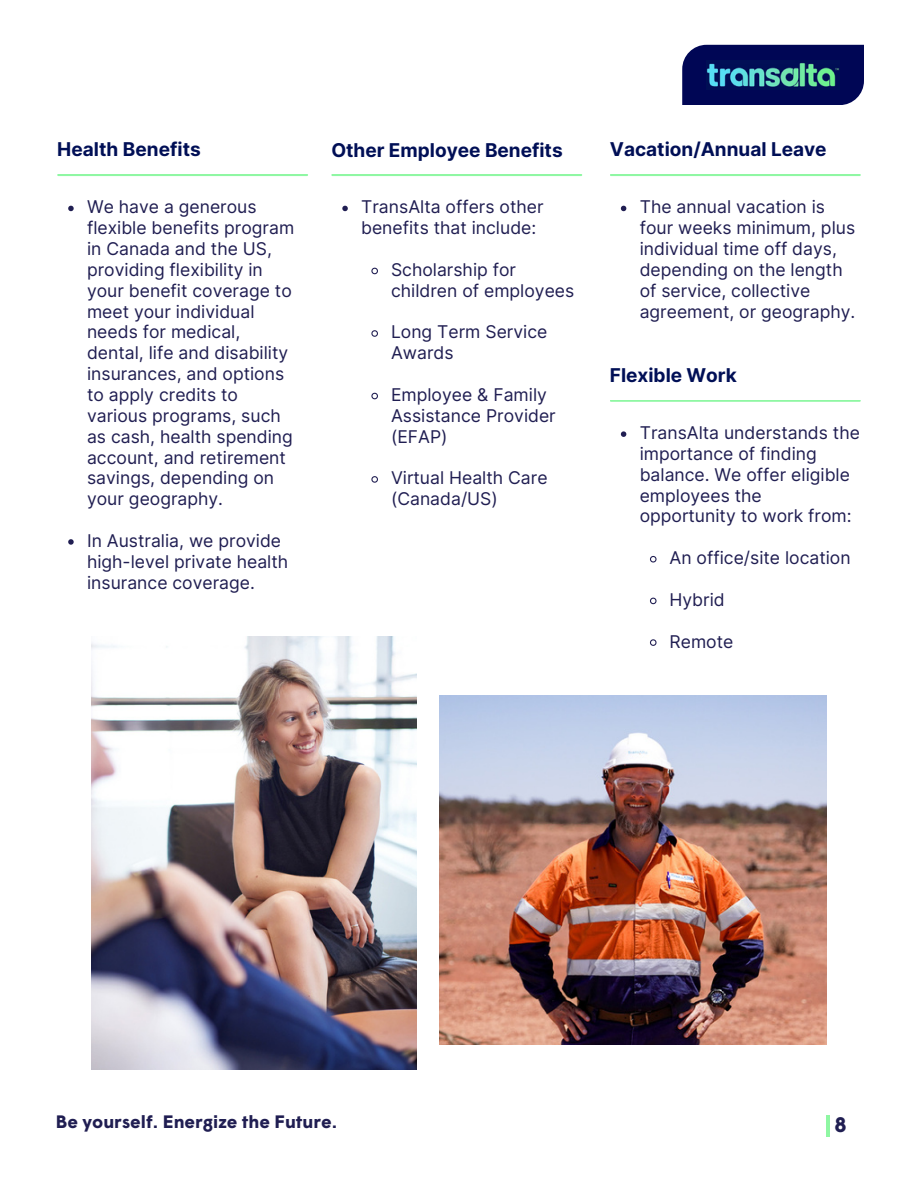
<style>
.page{position:relative;width:918px;height:1188px;background:#fff}
.page>*{position:absolute;margin:0;border:0;box-sizing:border-box;transform-origin:0 0}
.t1{font:700 21px "Wigrum";color:#201e52}
.t2{font:700 19.05px "Inter";color:#000f56}
.t3{font:700 18px "Wigrum";color:#201e52}
.t4{font:17.55px/20.9px "Inter";color:#201e52}
</style>
<div class="page">
<img style="left:91px;top:637px;width:325px;height:433px">
<img style="left:440px;top:696px;width:386px;height:349px">
<div style="left:682px;top:45px;width:182px;height:60px;background:#000655"></div>
<img style="left:707px;top:60px;width:132px;height:30px">
<hr style="left:826px;top:1115px;width:4px;height:21px;background:#8ff7a3">
<hr style="left:57px;top:174px;width:251px;height:2px;background:#8ff7a3">
<hr style="left:610px;top:174px;width:251px;height:2px;background:#8ff7a3">
<svg style="left:68px;top:206px;width:6px;height:5px"></svg>
<svg style="left:68px;top:539px;width:6px;height:6px"></svg>
<svg style="left:621px;top:206px;width:5px;height:5px"></svg>
<svg style="left:342px;top:206px;width:6px;height:5px"></svg>
<svg style="left:371px;top:267px;width:7px;height:8px"></svg>
<svg style="left:371px;top:330px;width:7px;height:7px"></svg>
<svg style="left:371px;top:392px;width:7px;height:8px"></svg>
<svg style="left:371px;top:476px;width:7px;height:7px"></svg>
<hr style="left:331px;top:174px;width:251px;height:2px;background:#8ff7a3">
<hr style="left:610px;top:400px;width:251px;height:2px;background:#8ff7a3">
<svg style="left:621px;top:431px;width:5px;height:6px"></svg>
<svg style="left:650px;top:555px;width:7px;height:8px"></svg>
<svg style="left:650px;top:597px;width:7px;height:8px"></svg>
<svg style="left:650px;top:639px;width:7px;height:7px"></svg>
<p class="t2" style="left:57px;top:138px;width:145px">Health Benefits</p>
<p class="t2" style="left:331px;top:138px;width:233px">Other Employee Benefits</p>
<p class="t2" style="left:610px;top:138px;width:218px">Vacation/Annual Leave</p>
<p class="t4" style="left:361px;top:197px;width:184px">TransAlta offers other benefits that include:</p>
<p class="t4" style="left:391px;top:259px;width:185px">Scholarship for children of employees</p>
<p class="t4" style="left:391px;top:322px;width:158px">Long Term Service<br>Awards</p>
<p class="t4" style="left:391px;top:384px;width:166px">Employee &amp; Family<br>Assistance Provider (EFAP)</p>
<p class="t4" style="left:391px;top:468px;width:158px">Virtual Health Care (Canada/US)</p>
<p class="t4" style="left:640px;top:197px;width:217px">The annual vacation is four weeks minimum, plus individual time off days, depending on the length of service, collective agreement, or geography.</p>
<p class="t4" style="left:87px;top:197px;width:209px">We have a generous flexible benefits program in Canada and the US, providing flexibility in your benefit coverage to meet your individual needs for medical, dental, life and disability insurances, and options to apply credits to various programs, such as cash, health spending account, and retirement savings, depending on your geography.</p>
<p class="t4" style="left:87px;top:530px;width:203px">In Australia, we provide high-level private health insurance coverage.</p>
<p class="t2" style="left:610px;top:364px;width:128px">Flexible Work</p>
<p class="t4" style="left:640px;top:422px;width:222px">TransAlta understands the importance of finding balance. We offer eligible employees the opportunity to work from:</p>
<p class="t4" style="left:670px;top:547px;width:183px">An office/site location</p>
<p class="t4" style="left:670px;top:589px;width:57px">Hybrid</p>
<p class="t4" style="left:670px;top:631px;width:65px">Remote</p>
<p class="t3" style="left:56px;top:1115px;width:283px">Be yourself. Energize the Future.</p>
<p class="t1" style="left:834px;top:1117px;width:14px">8</p>
</div>
